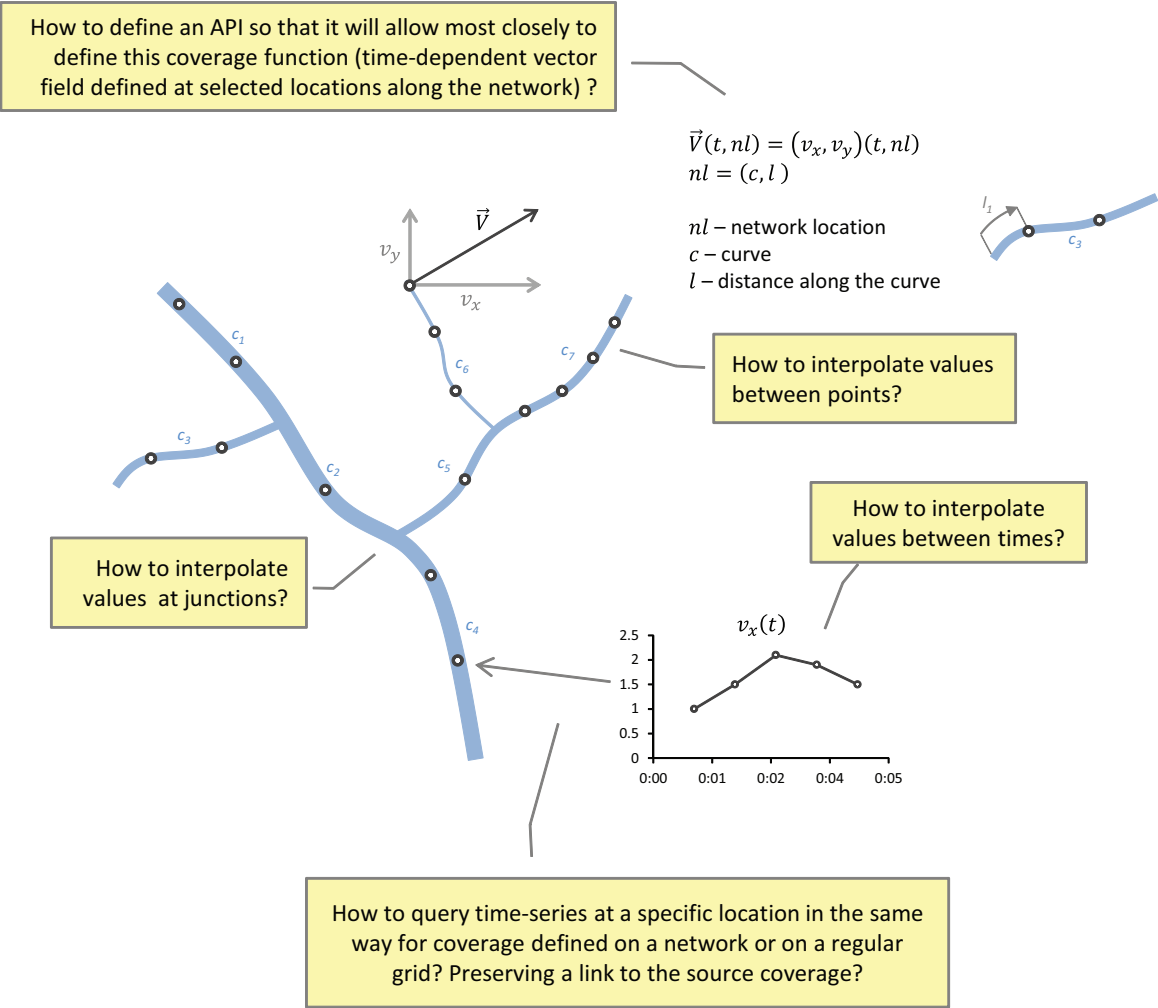
<style>
.page{position:relative;width:1158px;height:1008px;background:#fff}
.page>*{position:absolute;margin:0;border:0;box-sizing:border-box;transform-origin:0 0}
.t1{font:25px/30px "Calibri";color:#050504;text-align:center}
.t2{font:22.5px "Calibri";color:#050504}
.t3{font:italic 17.5px "Calibri";color:#588cc9}
.t4{font:italic 17.5px "Calibri";color:#81807f}
.t5{font:15.5px "Calibri";letter-spacing:-.005em;color:#050504}
</style>
<div class="page">
<div style="left:0;top:2px;width:616px;height:109px;background:#faf6ae"></div>
<svg style="left:631px;top:62px;width:94px;height:33px"></svg>
<svg style="left:157px;top:282px;width:326px;height:478px"></svg>
<svg style="left:396px;top:294px;width:236px;height:244px"></svg>
<svg style="left:689px;top:129px;width:229px;height:55px"></svg>
<svg style="left:689px;top:218px;width:19px;height:16px"></svg>
<svg style="left:690px;top:251px;width:8px;height:10px"></svg>
<svg style="left:690px;top:272px;width:5px;height:16px"></svg>
<svg style="left:609px;top:317px;width:11px;height:11px"></svg>
<svg style="left:587px;top:352px;width:12px;height:11px"></svg>
<svg style="left:556px;top:385px;width:12px;height:11px"></svg>
<svg style="left:425px;top:569px;width:11px;height:12px"></svg>
<svg style="left:459px;top:473px;width:11px;height:12px"></svg>
<svg style="left:452px;top:654px;width:11px;height:12px"></svg>
<svg style="left:320px;top:484px;width:11px;height:11px"></svg>
<svg style="left:230px;top:356px;width:12px;height:11px"></svg>
<svg style="left:173px;top:298px;width:12px;height:12px"></svg>
<svg style="left:113px;top:421px;width:167px;height:67px"></svg>
<svg style="left:380px;top:208px;width:160px;height:222px"></svg>
<div style="left:305px;top:877px;width:644px;height:131px;background:#faf6ae"></div>
<svg style="left:529px;top:723px;width:30px;height:133px"></svg>
<svg style="left:50px;top:537px;width:257px;height:91px;background:#f2eeaa"></svg>
<svg style="left:313px;top:553px;width:62px;height:36px"></svg>
<svg style="left:475px;top:657px;width:135px;height:25px"></svg>
<svg style="left:712px;top:333px;width:304px;height:90px;background:#f2eeab"></svg>
<svg style="left:620px;top:349px;width:84px;height:19px"></svg>
<svg style="left:810px;top:481px;width:277px;height:148px"></svg>
<svg style="left:737px;top:614px;width:47px;height:22px"></svg>
<svg style="left:980px;top:194px;width:177px;height:66px"></svg>
<div style="left:652px;top:635px;width:2px;height:123px;border:1px solid #050504"></div>
<svg style="left:648px;top:757px;width:241px;height:6px"></svg>
<svg style="left:690px;top:651px;width:171px;height:61px"></svg>
<p class="t1" style="left:30px;top:14px;width:569px;text-align:right">How to define an API so that it will allow most closely to define this coverage function (time-dependent vector field defined at selected locations along the network) ?</p>
<p class="t3" style="left:178px;top:423px;width:15px">c<sub>3</sub></p>
<p class="t3" style="left:232px;top:323px;width:15px">c<sub>1</sub></p>
<p class="t1" style="left:83px;top:555px;width:207px">How to interpolate values at junctions?</p>
<p class="t3" style="left:326px;top:455px;width:15px">c<sub>2</sub></p>
<p class="t3" style="left:455px;top:352px;width:15px">c<sub>6</sub></p>
<p class="t3" style="left:437px;top:451px;width:15px">c<sub>5</sub></p>
<p class="t3" style="left:466px;top:613px;width:15px">c<sub>4</sub></p>
<p class="t3" style="left:561px;top:339px;width:15px">c<sub>7</sub></p>
<p class="t2" style="left:714px;top:219px;width:173px">– network location</p>
<p class="t2" style="left:705px;top:246px;width:68px">– curve</p>
<p class="t2" style="left:701px;top:273px;width:241px">– distance along the curve</p>
<p class="t4" style="left:982px;top:192px;width:11px">l<sub>1</sub></p>
<p class="t1" style="left:732px;top:350px;width:263px;text-align:left">How to interpolate values between points?</p>
<p class="t3" style="left:1068px;top:228px;width:15px">c<sub>3</sub></p>
<p class="t5" style="left:619px;top:629px;width:21px">2.5</p>
<p class="t5" style="left:631px;top:653px;width:9px">2</p>
<p class="t5" style="left:619px;top:678px;width:21px">1.5</p>
<p class="t5" style="left:631px;top:702px;width:9px">1</p>
<p class="t5" style="left:619px;top:727px;width:21px">0.5</p>
<p class="t5" style="left:631px;top:751px;width:9px">0</p>
<p class="t1" style="left:832px;top:494px;width:234px">How to interpolate values between times?</p>
<p class="t5" style="left:639px;top:772px;width:29px">0:00</p>
<p class="t5" style="left:698px;top:772px;width:29px">0:01</p>
<p class="t5" style="left:757px;top:772px;width:29px">0:02</p>
<p class="t5" style="left:816px;top:772px;width:29px">0:04</p>
<p class="t5" style="left:875px;top:772px;width:29px">0:05</p>
<p class="t1" style="left:332px;top:899px;width:593px">How to query time-series at a specific location in the same way for coverage defined on a network or on a regular grid? Preserving a link to the source coverage?</p>
</div>
